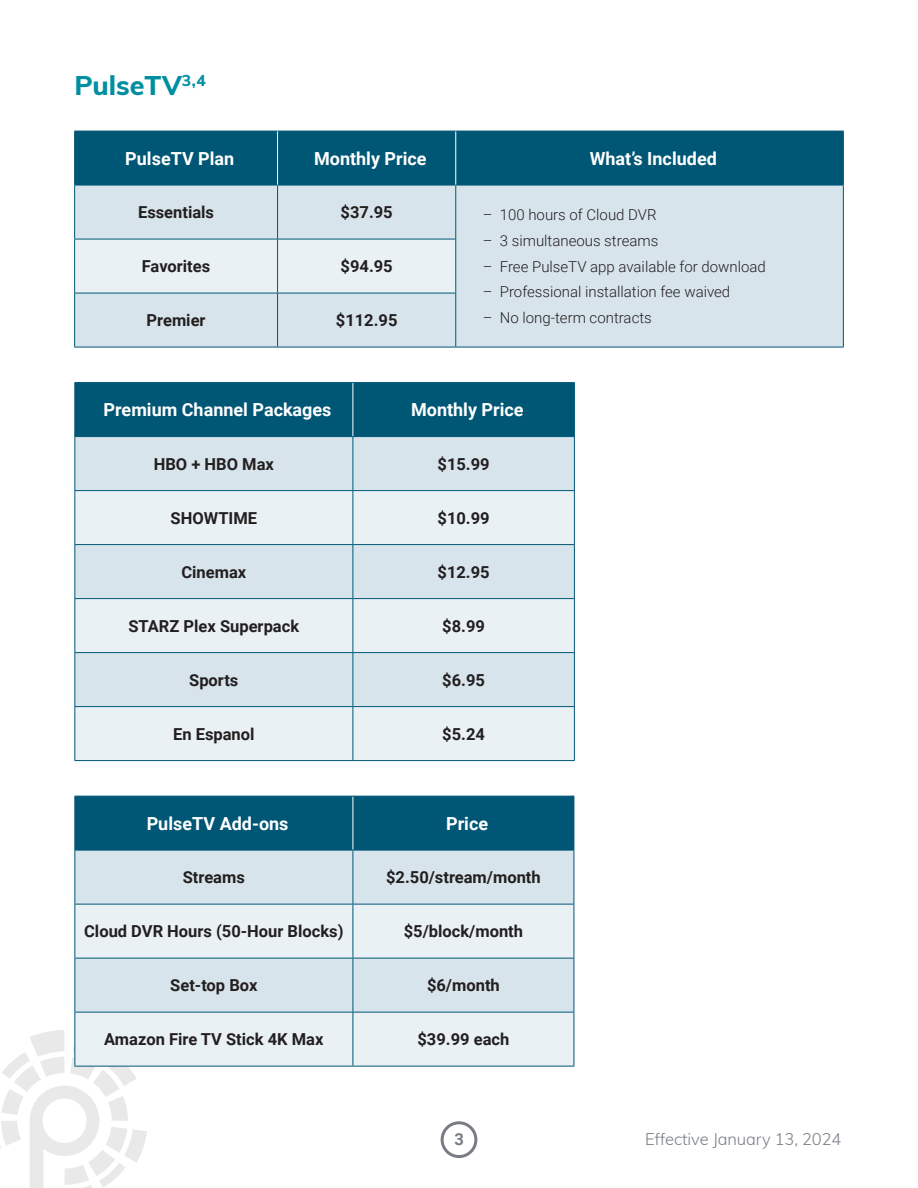
<style>
.page{position:relative;width:918px;height:1188px;background:#fff}
.page>*{position:absolute;margin:0;border:0;box-sizing:border-box;transform-origin:0 0}
.t1{font:800 27px "Muli";color:#008fa1}
.t2{font:700 18px "Roboto";color:#fff}
.t3{font:700 16.5px "Roboto";color:#231f20}
.t4{font:300 16.5px "Muli";letter-spacing:-.005em;color:#787d83}
.t5{font:700 16.5px "Roboto";color:#787d83}
.t6{font:300 15px "Roboto";color:#231f20}
</style>
<div class="page">
<div style="left:441px;top:1121px;width:36px;height:37px;border:3px solid #787d83;border-radius:50%"></div>
<svg style="left:0;top:1030px;width:147px;height:158px"></svg>
<div style="left:75px;top:132px;width:768px;height:53px;background:#005775"></div>
<div style="left:75px;top:186px;width:768px;height:161px;background:#d8e4ec"></div>
<div style="left:75px;top:240px;width:380px;height:53px;background:#e9f1f5"></div>
<hr style="left:74px;top:185px;width:1px;height:54px;background:#005775">
<hr style="left:277px;top:185px;width:1px;height:54px;background:#005775">
<hr style="left:455px;top:185px;width:1px;height:54px;background:#005775">
<hr style="left:843px;top:185px;width:1px;height:54px;background:#005775">
<hr style="left:74px;top:239px;width:204px;height:1px;background:#005775">
<hr style="left:74px;top:239px;width:1px;height:54px;background:#005775">
<hr style="left:278px;top:239px;width:178px;height:1px;background:#005775">
<hr style="left:277px;top:239px;width:1px;height:54px;background:#005775">
<hr style="left:455px;top:239px;width:1px;height:54px;background:#005775">
<hr style="left:843px;top:239px;width:1px;height:54px;background:#005775">
<hr style="left:74px;top:293px;width:204px;height:1px;background:#005775">
<hr style="left:74px;top:293px;width:1px;height:54px;background:#005775">
<hr style="left:278px;top:293px;width:178px;height:1px;background:#005775">
<hr style="left:277px;top:293px;width:1px;height:54px;background:#005775">
<hr style="left:455px;top:293px;width:1px;height:54px;background:#005775">
<hr style="left:843px;top:293px;width:1px;height:54px;background:#005775">
<hr style="left:74px;top:347px;width:204px;height:1px;background:#005775">
<hr style="left:278px;top:347px;width:178px;height:1px;background:#005775">
<hr style="left:456px;top:347px;width:388px;height:1px;background:#005775">
<hr style="left:74px;top:131px;width:204px;height:1px;background:#005775">
<hr style="left:74px;top:131px;width:1px;height:54px;background:#005775">
<hr style="left:278px;top:131px;width:178px;height:1px;background:#005775">
<hr style="left:456px;top:131px;width:388px;height:1px;background:#005775">
<hr style="left:843px;top:131px;width:1px;height:54px;background:#005775">
<hr style="left:74px;top:185px;width:204px;height:1px;background:#005775">
<hr style="left:278px;top:185px;width:178px;height:1px;background:#005775">
<hr style="left:456px;top:185px;width:388px;height:1px;background:#005775">
<hr style="left:277px;top:131px;width:1px;height:54px;background:#fff">
<hr style="left:455px;top:131px;width:1px;height:54px;background:#fff">
<div style="left:75px;top:383px;width:499px;height:53px;background:#005775"></div>
<div style="left:75px;top:437px;width:499px;height:53px;background:#d8e4ec"></div>
<svg style="left:75px;top:491px;width:499px;height:269px;background:#e1ebf1"></svg>
<hr style="left:574px;top:437px;width:1px;height:53px;background:#005775">
<hr style="left:574px;top:491px;width:1px;height:53px;background:#005775">
<hr style="left:574px;top:545px;width:1px;height:53px;background:#005775">
<hr style="left:574px;top:599px;width:1px;height:53px;background:#005775">
<hr style="left:574px;top:653px;width:1px;height:53px;background:#005775">
<hr style="left:574px;top:707px;width:1px;height:53px;background:#005775">
<hr style="left:353px;top:383px;width:1px;height:53px;background:#fff">
<hr style="left:74px;top:490px;width:279px;height:1px;background:#005775">
<hr style="left:74px;top:544px;width:279px;height:1px;background:#005775">
<hr style="left:74px;top:598px;width:279px;height:1px;background:#005775">
<hr style="left:74px;top:652px;width:279px;height:1px;background:#005775">
<hr style="left:74px;top:706px;width:279px;height:1px;background:#005775">
<hr style="left:74px;top:760px;width:279px;height:1px;background:#005775">
<hr style="left:74px;top:436px;width:279px;height:1px;background:#005775">
<hr style="left:74px;top:437px;width:1px;height:53px;background:#005775">
<hr style="left:353px;top:436px;width:222px;height:1px;background:#005775">
<hr style="left:74px;top:491px;width:1px;height:53px;background:#005775">
<hr style="left:74px;top:545px;width:1px;height:53px;background:#005775">
<hr style="left:74px;top:599px;width:1px;height:53px;background:#005775">
<hr style="left:74px;top:653px;width:1px;height:53px;background:#005775">
<hr style="left:74px;top:707px;width:1px;height:53px;background:#005775">
<hr style="left:74px;top:382px;width:279px;height:1px;background:#005775">
<hr style="left:74px;top:383px;width:1px;height:53px;background:#005775">
<hr style="left:353px;top:382px;width:222px;height:1px;background:#005775">
<hr style="left:574px;top:383px;width:1px;height:53px;background:#005775">
<hr style="left:353px;top:437px;width:1px;height:53px;background:#005775">
<hr style="left:353px;top:490px;width:222px;height:1px;background:#005775">
<hr style="left:353px;top:491px;width:1px;height:53px;background:#005775">
<hr style="left:353px;top:544px;width:222px;height:1px;background:#005775">
<hr style="left:353px;top:545px;width:1px;height:53px;background:#005775">
<hr style="left:353px;top:652px;width:222px;height:1px;background:#005775">
<hr style="left:353px;top:653px;width:1px;height:53px;background:#005775">
<hr style="left:353px;top:707px;width:1px;height:53px;background:#005775">
<hr style="left:353px;top:598px;width:222px;height:1px;background:#005775">
<hr style="left:353px;top:599px;width:1px;height:53px;background:#005775">
<hr style="left:353px;top:706px;width:222px;height:1px;background:#005775">
<hr style="left:353px;top:760px;width:222px;height:1px;background:#005775">
<div style="left:75px;top:797px;width:499px;height:53px;background:#005775"></div>
<div style="left:75px;top:851px;width:499px;height:53px;background:#d8e4ec"></div>
<svg style="left:75px;top:905px;width:499px;height:161px;background:#e0ebf0"></svg>
<hr style="left:574px;top:850px;width:1px;height:54px;background:#005775">
<hr style="left:574px;top:904px;width:1px;height:54px;background:#005775">
<hr style="left:574px;top:958px;width:1px;height:54px;background:#005775">
<hr style="left:574px;top:1012px;width:1px;height:54px;background:#005775">
<hr style="left:353px;top:796px;width:1px;height:54px;background:#fff">
<hr style="left:74px;top:904px;width:279px;height:1px;background:#005775">
<hr style="left:74px;top:958px;width:279px;height:1px;background:#005775">
<hr style="left:74px;top:1012px;width:279px;height:1px;background:#005775">
<hr style="left:74px;top:850px;width:279px;height:1px;background:#005775">
<hr style="left:74px;top:850px;width:1px;height:54px;background:#005775">
<hr style="left:353px;top:850px;width:221px;height:1px;background:#005775">
<hr style="left:74px;top:904px;width:1px;height:54px;background:#005775">
<hr style="left:74px;top:958px;width:1px;height:54px;background:#005775">
<hr style="left:74px;top:1012px;width:1px;height:54px;background:#005775">
<hr style="left:74px;top:796px;width:279px;height:1px;background:#005775">
<hr style="left:74px;top:796px;width:1px;height:54px;background:#005775">
<hr style="left:353px;top:796px;width:221px;height:1px;background:#005775">
<hr style="left:574px;top:796px;width:1px;height:54px;background:#005775">
<hr style="left:74px;top:1066px;width:279px;height:1px;background:#005775">
<hr style="left:353px;top:850px;width:1px;height:54px;background:#005775">
<hr style="left:353px;top:904px;width:221px;height:1px;background:#005775">
<hr style="left:353px;top:904px;width:1px;height:54px;background:#005775">
<hr style="left:353px;top:958px;width:221px;height:1px;background:#005775">
<hr style="left:353px;top:958px;width:1px;height:54px;background:#005775">
<hr style="left:353px;top:1012px;width:221px;height:1px;background:#005775">
<hr style="left:353px;top:1012px;width:1px;height:54px;background:#005775">
<hr style="left:353px;top:1066px;width:221px;height:1px;background:#005775">
<h1 class="t1" style="left:74px;top:65px;width:133px">PulseTV<sup>3,4</sup></h1>
<p class="t2" style="left:125px;top:146px;width:111px">PulseTV Plan</p>
<p class="t2" style="left:314px;top:146px;width:114px">Monthly Price</p>
<p class="t2" style="left:590px;top:146px;width:129px">What’s Included</p>
<p class="t3" style="left:138px;top:201px;width:78px">Essentials</p>
<p class="t3" style="left:341px;top:201px;width:54px">$37.95</p>
<p class="t6" style="left:483px;top:204px;width:175px">– 100 hours of Cloud DVR</p>
<p class="t6" style="left:483px;top:230px;width:177px">– 3 simultaneous streams</p>
<p class="t6" style="left:483px;top:256px;width:285px">– Free PulseTV app available for download</p>
<p class="t6" style="left:483px;top:282px;width:249px">– Professional installation fee waived</p>
<p class="t6" style="left:483px;top:307px;width:171px">– No long-term contracts</p>
<p class="t3" style="left:142px;top:255px;width:70px">Favorites</p>
<p class="t3" style="left:341px;top:255px;width:54px">$94.95</p>
<p class="t3" style="left:147px;top:309px;width:61px">Premier</p>
<p class="t3" style="left:336px;top:309px;width:63px">$112.95</p>
<p class="t2" style="left:104px;top:397px;width:229px">Premium Channel Packages</p>
<p class="t2" style="left:411px;top:397px;width:114px">Monthly Price</p>
<p class="t3" style="left:154px;top:452px;width:122px">HBO + HBO Max</p>
<p class="t3" style="left:438px;top:452px;width:54px">$15.99</p>
<p class="t3" style="left:171px;top:506px;width:88px">SHOWTIME</p>
<p class="t3" style="left:438px;top:506px;width:54px">$10.99</p>
<p class="t3" style="left:181px;top:560px;width:66px">Cinemax</p>
<p class="t3" style="left:438px;top:560px;width:54px">$12.95</p>
<p class="t3" style="left:128px;top:614px;width:172px">STARZ Plex Superpack</p>
<p class="t3" style="left:442px;top:614px;width:44px">$8.99</p>
<p class="t3" style="left:189px;top:668px;width:51px">Sports</p>
<p class="t3" style="left:442px;top:668px;width:44px">$6.95</p>
<p class="t3" style="left:173px;top:722px;width:83px">En Espanol</p>
<p class="t3" style="left:442px;top:722px;width:44px">$5.24</p>
<p class="t2" style="left:147px;top:811px;width:143px">PulseTV Add-ons</p>
<p class="t2" style="left:446px;top:811px;width:44px">Price</p>
<p class="t3" style="left:183px;top:866px;width:64px">Streams</p>
<p class="t3" style="left:386px;top:866px;width:156px">$2.50/stream/month</p>
<p class="t3" style="left:84px;top:920px;width:261px">Cloud DVR Hours (50-Hour Blocks)</p>
<p class="t3" style="left:404px;top:920px;width:121px">$5/block/month</p>
<p class="t3" style="left:170px;top:974px;width:89px">Set-top Box</p>
<p class="t3" style="left:427px;top:974px;width:74px">$6/month</p>
<p class="t3" style="left:104px;top:1028px;width:221px">Amazon Fire TV Stick 4K Max</p>
<p class="t3" style="left:418px;top:1028px;width:93px">$39.99 each</p>
<p class="t5" style="left:454px;top:1127px;width:11px">3</p>
<p class="t4" style="left:645px;top:1127px;width:198px">Effective January 13, 2024</p>
</div>
